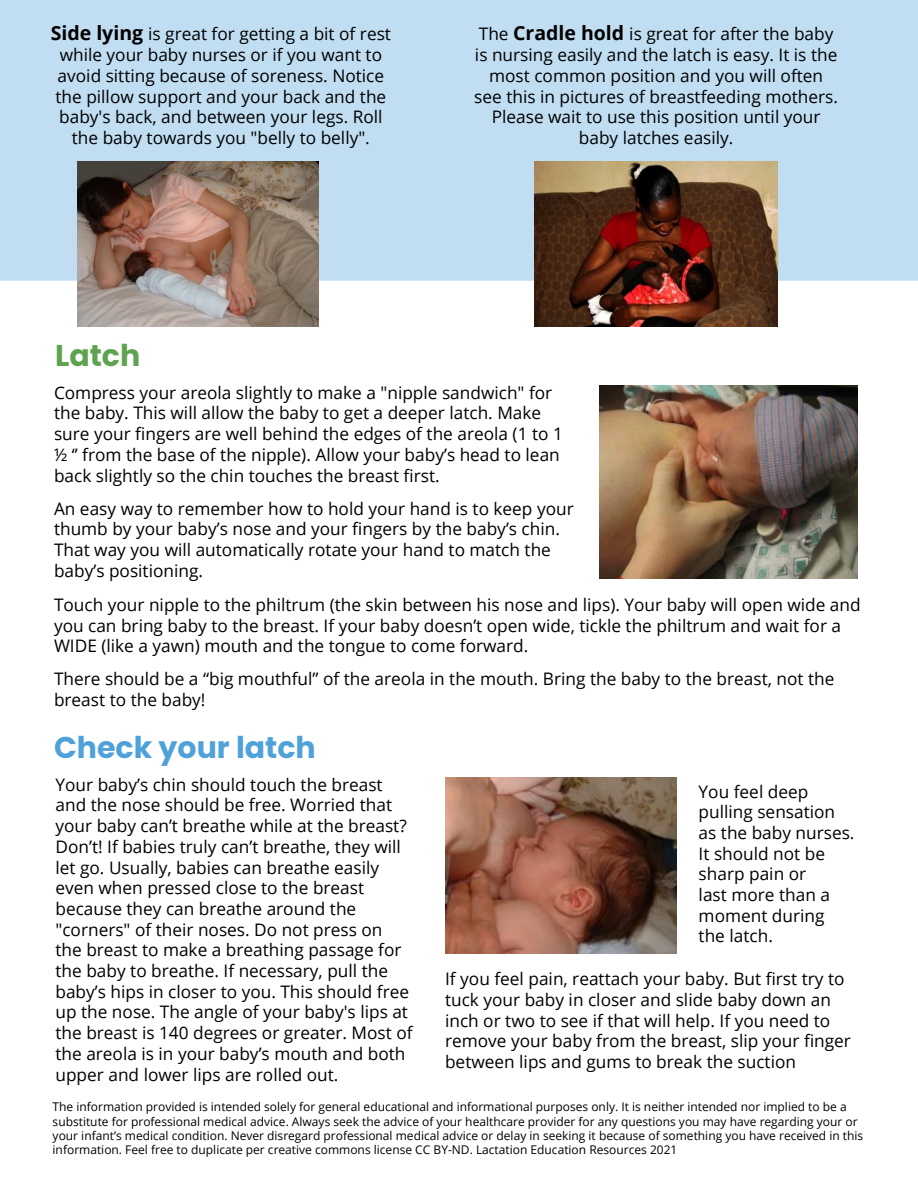
<style>
.page{position:relative;width:918px;height:1188px;background:#fff}
.page>*{position:absolute;margin:0;border:0;box-sizing:border-box;transform-origin:0 0}
.t1{font:700 30px "Poppins";color:#4fa2d9}
.t2{font:700 30px "Poppins";color:#5ea450}
.t3{font:17.25px/20.7px "Open Sans";color:#000}
.t4{font:12px/14.4px "Open Sans";color:#000}
.s1{font-weight:700;font-size:19.5px}
</style>
<div class="page">
<div style="left:0;top:0;width:918px;height:281px;background:#c0ddf1"></div>
<img style="left:77px;top:162px;width:241px;height:164px">
<img style="left:534px;top:162px;width:244px;height:164px">
<img style="left:599px;top:386px;width:259px;height:192px">
<img style="left:445px;top:778px;width:232px;height:176px">
<p class="t3" style="left:51px;top:23px;width:342px;text-align:center"><span class="s1">Side lying</span> is great for getting a bit of rest while your baby nurses or if you want to avoid sitting because of soreness. Notice the pillow support and your back and the baby's back, and between your legs. Roll the baby towards you "belly to belly".</p>
<p class="t3" style="left:474px;top:23px;width:365px;text-align:center">The <span class="s1">Cradle hold</span> is great for after the baby is nursing easily and the latch is easy. It is the most common position and you will often see this in pictures of breastfeeding mothers.<br>Please wait to use this position until your baby latches easily.</p>
<h1 class="t2" style="left:55px;top:338px;width:87px">Latch</h1>
<p class="t3" style="left:54px;top:382px;width:510px">Compress your areola slightly to make a "nipple sandwich" for the baby. This will allow the baby to get a deeper latch. Make sure your fingers are well behind the edges of the areola (1 to 1 ½ ‘’ from the base of the nipple). Allow your baby’s head to lean back slightly so the chin touches the breast first.</p>
<p class="t3" style="left:54px;top:497px;width:521px">An easy way to remember how to hold your hand is to keep your thumb by your baby’s nose and your fingers by the baby’s chin.<br>That way you will automatically rotate your hand to match the baby’s positioning.</p>
<p class="t3" style="left:54px;top:594px;width:808px">Touch your nipple to the philtrum (the skin between his nose and lips). Your baby will open wide and you can bring baby to the breast. If your baby doesn’t open wide, tickle the philtrum and wait for a<br>WIDE (like a yawn) mouth and the tongue to come forward.</p>
<p class="t3" style="left:54px;top:668px;width:782px">There should be a “big mouthful” of the areola in the mouth. Bring the baby to the breast, not the breast to the baby!</p>
<h1 class="t1" style="left:54px;top:730px;width:263px">Check your latch</h1>
<p class="t3" style="left:56px;top:774px;width:359px">Your baby’s chin should touch the breast and the nose should be free. Worried that your baby can’t breathe while at the breast?<br>Don’t! If babies truly can’t breathe, they will let go. Usually, babies can breathe easily even when pressed close to the breast because they can breathe around the "corners" of their noses. Do not press on the breast to make a breathing passage for the baby to breathe. If necessary, pull the baby’s hips in closer to you. This should free up the nose. The angle of your baby's lips at the breast is 140 degrees or greater. Most of the areola is in your baby’s mouth and both upper and lower lips are rolled out.</p>
<p class="t3" style="left:699px;top:781px;width:157px">You feel deep pulling sensation as the baby nurses.<br>It should not be sharp pain or<br>last more than a moment during the latch.</p>
<p class="t3" style="left:445px;top:968px;width:407px">If you feel pain, reattach your baby. But first try to tuck your baby in closer and slide baby down an inch or two to see if that will help. If you need to remove your baby from the breast, slip your finger between lips and gums to break the suction</p>
<p class="t4" style="left:53px;top:1099px;width:812px">The information provided is intended solely for general educational and informational purposes only. It is neither intended nor implied to be a substitute for professional medical advice. Always seek the advice of your healthcare provider for any questions you may have regarding your or your infant’s medical condition. Never disregard professional medical advice or delay in seeking it because of something you have received in this information. Feel free to duplicate per creative commons license CC BY-ND. Lactation Education Resources 2021</p>
</div>
